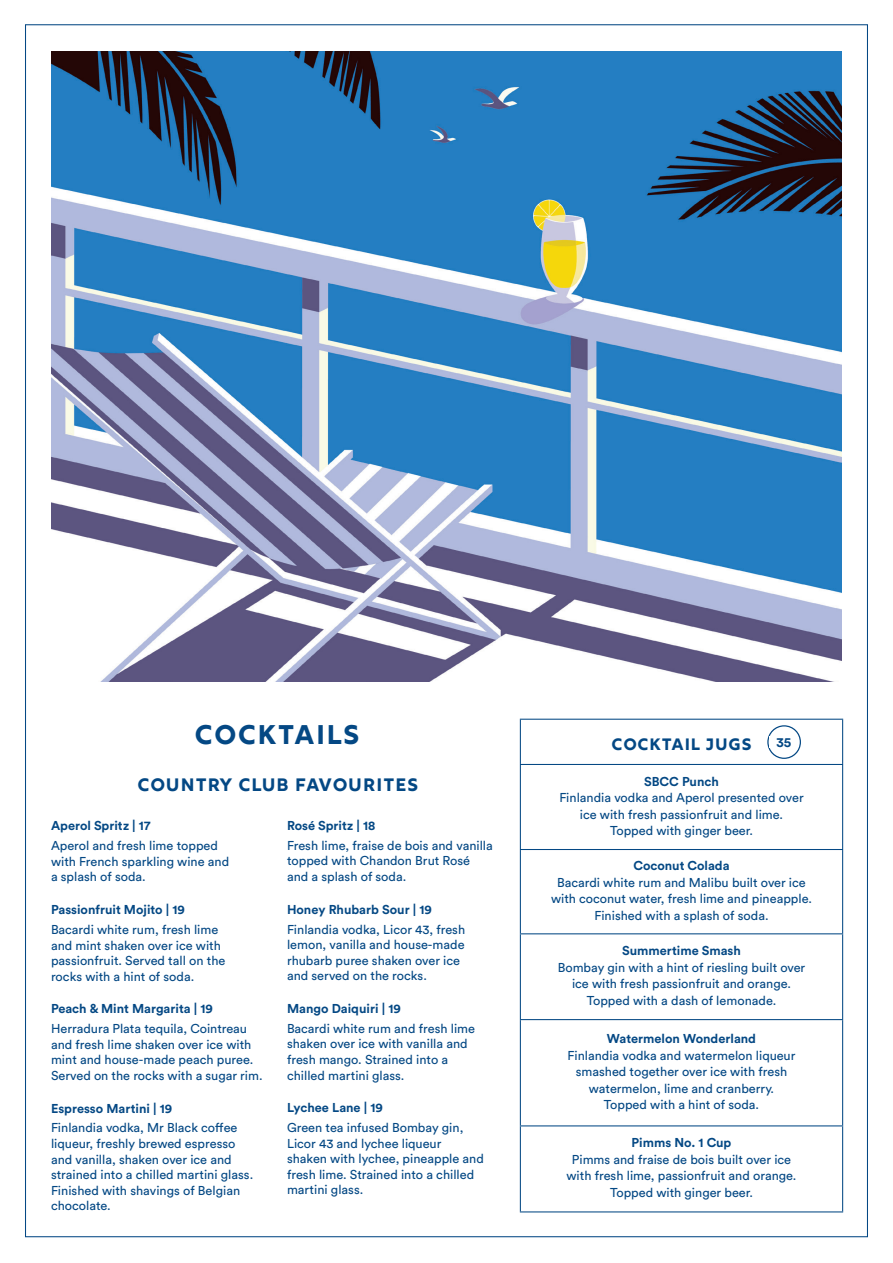
<style>
.page{position:relative;width:893px;height:1263px;background:#fff}
.page>*{position:absolute;margin:0;border:0;box-sizing:border-box;transform-origin:0 0}
.Section_Heading{font:27px "Rig Bold Face";letter-spacing:.02em;color:#044884}
.Section_Heading-2{font:18px "Rig Bold Face";letter-spacing:.02em;color:#044884}
.Section_Heading-3{font:16.5px "Rig Bold Face";letter-spacing:.01em;color:#044884}
.Body_Copy_Descriptio{font:700 13.5px "Circular Std";color:#044884}
.Body_Copy_Descriptio-2{font:12.75px/15.6px "Circular Std";color:#044884}
.Body_Copy_Descriptio-3{font:700 12.75px "Circular Std";color:#044884}
</style>
<div class="page">
<img style="left:51px;top:51px;width:791px;height:630px">
<hr style="left:520px;top:720px;width:1px;height:44px;background:#044884">
<hr style="left:520px;top:719px;width:323px;height:1px;background:#044884">
<hr style="left:842px;top:720px;width:1px;height:44px;background:#044884">
<hr style="left:520px;top:765px;width:1px;height:84px;background:#044884">
<hr style="left:520px;top:850px;width:1px;height:83px;background:#044884">
<hr style="left:520px;top:934px;width:1px;height:85px;background:#044884">
<hr style="left:520px;top:764px;width:323px;height:1px;background:#044884">
<hr style="left:842px;top:765px;width:1px;height:84px;background:#044884">
<hr style="left:842px;top:850px;width:1px;height:83px;background:#044884">
<hr style="left:842px;top:934px;width:1px;height:85px;background:#044884">
<hr style="left:520px;top:849px;width:323px;height:1px;background:#044884">
<hr style="left:520px;top:933px;width:323px;height:1px;background:#044884">
<hr style="left:520px;top:1020px;width:1px;height:105px;background:#044884">
<hr style="left:520px;top:1019px;width:323px;height:1px;background:#044884">
<hr style="left:842px;top:1020px;width:1px;height:105px;background:#044884">
<hr style="left:520px;top:1126px;width:1px;height:85px;background:#044884">
<hr style="left:520px;top:1125px;width:323px;height:1px;background:#044884">
<hr style="left:842px;top:1126px;width:1px;height:85px;background:#044884">
<hr style="left:520px;top:1211px;width:323px;height:1px;background:#044884">
<div style="left:767px;top:725px;width:34px;height:34px;border:1px solid #044884;border-radius:50%"></div>
<p class="Section_Heading" style="left:194px;top:718px;width:167px">COCKTAILS</p>
<p class="Section_Heading-2" style="left:137px;top:774px;width:283px">COUNTRY CLUB FAVOURITES</p>
<p class="Body_Copy_Descriptio-3" style="left:51px;top:818px;width:101px">Aperol Spritz | 17</p>
<p class="Body_Copy_Descriptio-2" style="left:51px;top:838px;width:180px">Aperol and fresh lime topped with French sparkling wine and a splash of soda.</p>
<p class="Body_Copy_Descriptio-3" style="left:51px;top:901px;width:136px">Passionfruit Mojito | 19</p>
<p class="Body_Copy_Descriptio-2" style="left:51px;top:921px;width:176px">Bacardi white rum, fresh lime and mint shaken over ice with passionfruit. Served tall on the rocks with a hint of soda.</p>
<p class="Body_Copy_Descriptio-3" style="left:51px;top:1001px;width:164px">Peach &amp; Mint Margarita | 19</p>
<p class="Body_Copy_Descriptio-2" style="left:51px;top:1021px;width:213px">Herradura Plata tequila, Cointreau and fresh lime shaken over ice with mint and house-made peach puree.<br>Served on the rocks with a sugar rim.</p>
<p class="Body_Copy_Descriptio-3" style="left:51px;top:1100px;width:123px">Espresso Martini | 19</p>
<p class="Body_Copy_Descriptio-2" style="left:51px;top:1120px;width:204px">Finlandia vodka, Mr Black coffee liqueur, freshly brewed espresso and vanilla, shaken over ice and strained into a chilled martini glass.<br>Finished with shavings of Belgian chocolate.</p>
<p class="Body_Copy_Descriptio-3" style="left:287px;top:817px;width:90px">Rosé Spritz | 18</p>
<p class="Body_Copy_Descriptio-2" style="left:287px;top:837px;width:207px">Fresh lime, fraise de bois and vanilla topped with Chandon Brut Rosé and a splash of soda.</p>
<p class="Body_Copy_Descriptio-3" style="left:287px;top:901px;width:146px">Honey Rhubarb Sour | 19</p>
<p class="Body_Copy_Descriptio-2" style="left:287px;top:921px;width:180px">Finlandia vodka, Licor 43, fresh lemon, vanilla and house-made rhubarb puree shaken over ice and served on the rocks.</p>
<p class="Body_Copy_Descriptio-3" style="left:287px;top:1000px;width:115px">Mango Daiquiri | 19</p>
<p class="Body_Copy_Descriptio-2" style="left:287px;top:1020px;width:190px">Bacardi white rum and fresh lime shaken over ice with vanilla and fresh mango. Strained into a chilled martini glass.</p>
<p class="Body_Copy_Descriptio-3" style="left:287px;top:1099px;width:97px">Lychee Lane | 19</p>
<p class="Body_Copy_Descriptio-2" style="left:287px;top:1119px;width:198px">Green tea infused Bombay gin,<br>Licor 43 and lychee liqueur shaken with lychee, pineapple and fresh lime. Strained into a chilled martini glass.</p>
<p class="Section_Heading-3" style="left:611px;top:734px;width:142px">COCKTAIL JUGS</p>
<p class="Body_Copy_Descriptio-3" style="left:644px;top:773px;width:76px">SBCC Punch</p>
<p class="Body_Copy_Descriptio-2" style="left:559px;top:789px;width:246px;line-height:16.5px;text-align:center">Finlandia vodka and Aperol presented over ice with fresh passionfruit and lime.<br>Topped with ginger beer.</p>
<p class="Body_Copy_Descriptio-3" style="left:633px;top:857px;width:98px">Coconut Colada</p>
<p class="Body_Copy_Descriptio-2" style="left:551px;top:874px;width:262px;line-height:16.5px;text-align:center">Bacardi white rum and Malibu built over ice with coconut water, fresh lime and pineapple.<br>Finished with a splash of soda.</p>
<p class="Body_Copy_Descriptio-3" style="left:622px;top:942px;width:120px">Summertime Smash</p>
<p class="Body_Copy_Descriptio-2" style="left:558px;top:959px;width:249px;line-height:16.5px;text-align:center">Bombay gin with a hint of riesling built over ice with fresh passionfruit and orange.<br>Topped with a dash of lemonade.</p>
<p class="Body_Copy_Descriptio-3" style="left:607px;top:1030px;width:151px">Watermelon Wonderland</p>
<p class="Body_Copy_Descriptio-2" style="left:567px;top:1047px;width:230px;line-height:16.5px;text-align:center">Finlandia vodka and watermelon liqueur smashed together over ice with fresh watermelon, lime and cranberry.<br>Topped with a hint of soda.</p>
<p class="Body_Copy_Descriptio-3" style="left:632px;top:1135px;width:101px">Pimms No. 1 Cup</p>
<p class="Body_Copy_Descriptio-2" style="left:572px;top:1151px;width:221px">Pimms and fraise de bois built over ice</p>
<p class="Body_Copy_Descriptio-2" style="left:566px;top:1168px;width:231px">with fresh lime, passionfruit and orange.</p>
<p class="Body_Copy_Descriptio-2" style="left:610px;top:1184px;width:144px">Topped with ginger beer.</p>
<p class="Body_Copy_Descriptio" style="left:776px;top:734px;width:16px">35</p>
</div>
